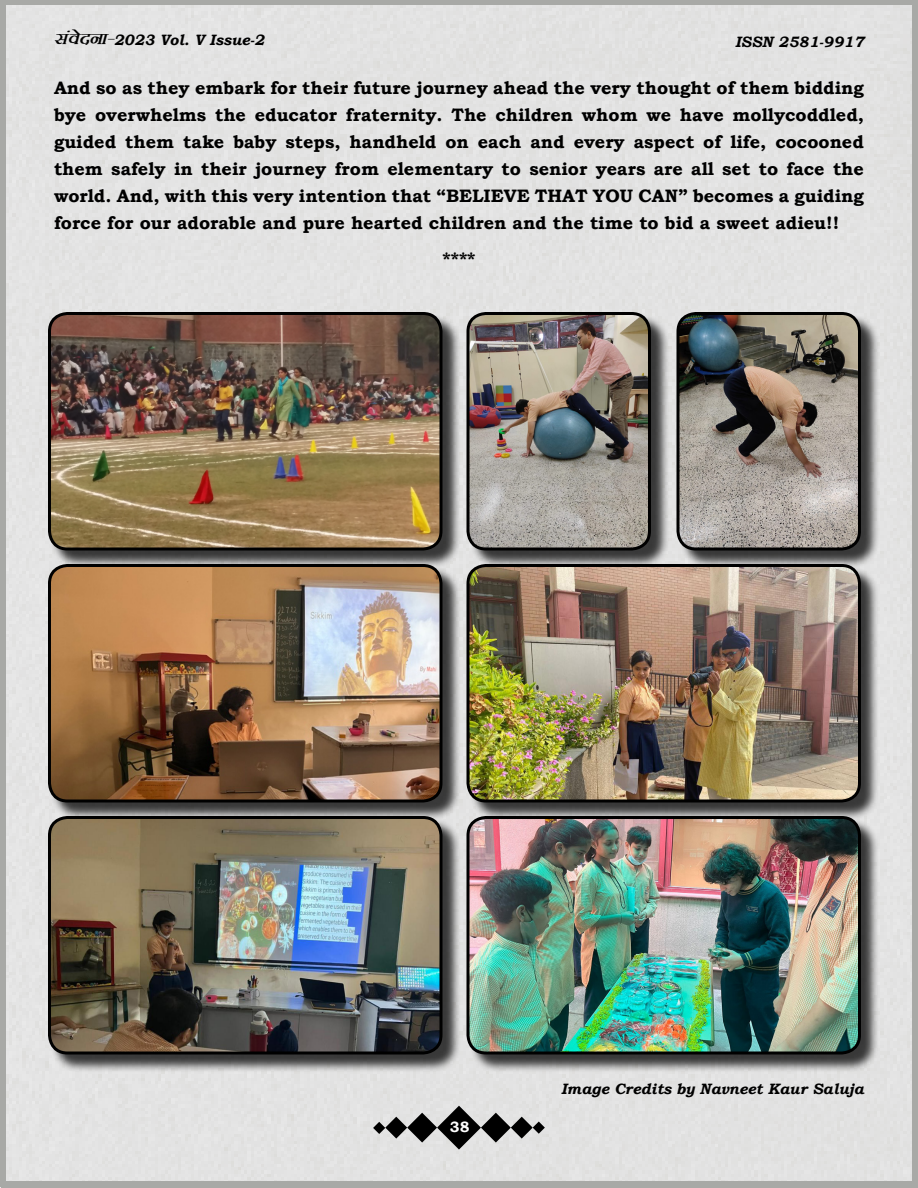
<style>
.page{position:relative;width:918px;height:1188px;background:#fff}
.page>*{position:absolute;margin:0;border:0;box-sizing:border-box;transform-origin:0 0}
.English_Paragrah{font:700 18px/27px "Bookman Old Style";color:#000;text-align:justify}
.Eng__Tab_Setting{font:italic 700 15px "Bookman Old Style";color:#000}
.t1{font:700 15px "Bookman Old Style";color:#fff}
.s1{font-family:"Kruti Dev 100";font-size:19.5px}
</style>
<div class="page">
<div style="left:0;top:0;width:918px;height:1187px;background:#e2e2e2"></div>
<svg style="left:373px;top:1106px;width:172px;height:44px;background:#989897"></svg>
<div style="left:50px;top:314px;width:411px;height:255px;background:#000;opacity:.75"></div>
<img style="left:50px;top:314px;width:391px;height:235px">
<div style="left:48px;top:312px;width:394px;height:238px;border:3px solid #000;border-radius:18px"></div>
<div style="left:469px;top:314px;width:201px;height:255px;background:#000;opacity:.75"></div>
<img style="left:468px;top:314px;width:181px;height:235px">
<div style="left:466px;top:312px;width:185px;height:238px;border:3px solid #000;border-radius:18px"></div>
<div style="left:679px;top:314px;width:201px;height:255px;background:#000;opacity:.75"></div>
<img style="left:678px;top:314px;width:181px;height:235px">
<div style="left:676px;top:312px;width:185px;height:238px;border:3px solid #000;border-radius:18px"></div>
<div style="left:50px;top:566px;width:411px;height:255px;background:#000;opacity:.75"></div>
<img style="left:50px;top:566px;width:391px;height:235px">
<div style="left:48px;top:564px;width:394px;height:238px;border:3px solid #000;border-radius:18px"></div>
<div style="left:50px;top:818px;width:411px;height:255px;background:#000;opacity:.75"></div>
<img style="left:50px;top:818px;width:391px;height:235px">
<div style="left:48px;top:816px;width:394px;height:238px;border:3px solid #000;border-radius:18px"></div>
<div style="left:469px;top:818px;width:411px;height:255px;background:#000;opacity:.75"></div>
<img style="left:468px;top:818px;width:391px;height:235px">
<div style="left:466px;top:816px;width:395px;height:238px;border:3px solid #000;border-radius:18px"></div>
<div style="left:469px;top:566px;width:411px;height:255px;background:#000;opacity:.75"></div>
<img style="left:468px;top:566px;width:392px;height:235px">
<div style="left:466px;top:564px;width:395px;height:238px;border:3px solid #000;border-radius:18px"></div>
<p class="Eng__Tab_Setting" style="left:54px;top:29px;width:212px"><span class="s1">laosnuk&amp;</span>2023 Vol. V Issue-2</p>
<p class="Eng__Tab_Setting" style="left:735px;top:32px;width:130px">ISSN 2581-9917</p>
<p class="English_Paragrah" style="left:54px;top:74px;width:811px">And so as they embark for their future journey ahead the very thought of them bidding bye overwhelms the educator fraternity. The children whom we have mollycoddled, guided them take baby steps, handheld on each and every aspect of life, cocooned them safely in their journey from elementary to senior years are all set to face the world. And, with this very intention that “BELIEVE THAT YOU CAN” becomes a guiding force for our adorable and pure hearted children and the time to bid a sweet adieu!!</p>
<p class="English_Paragrah" style="left:442px;top:245px;width:35px">****</p>
<p class="t1" style="left:450px;top:1116px;width:21px">38</p>
<p class="Eng__Tab_Setting" style="left:561px;top:1078px;width:304px">Image Credits by Navneet Kaur Saluja</p>
</div>
